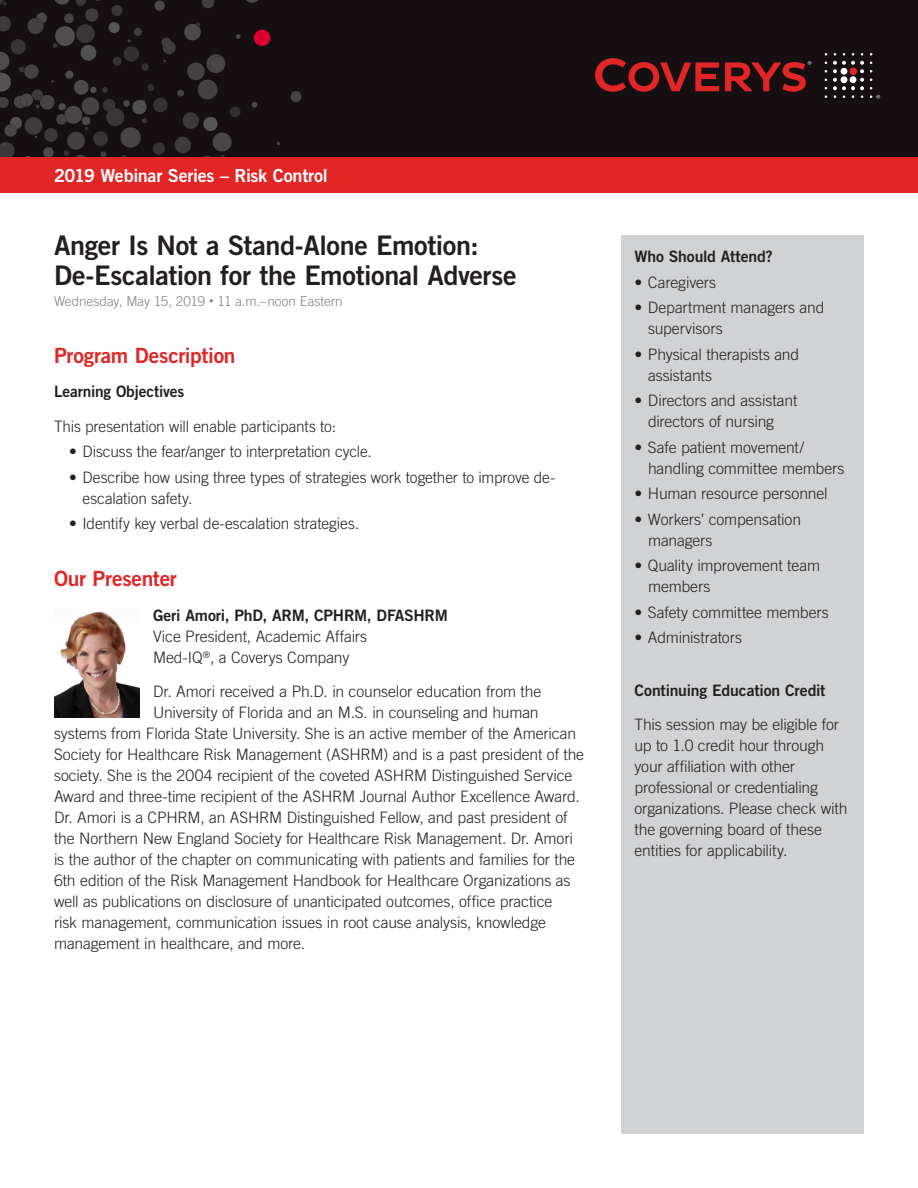
<style>
.page{position:relative;width:918px;height:1188px;background:#fff}
.page>*{position:absolute;margin:0;border:0;box-sizing:border-box;transform-origin:0 0}
.Headline{font:27px/30px "Trade Gothic LT Std Bd 2";letter-spacing:-.015em;color:#231f20}
.Subhead{font:21px "Trade Gothic LT Std Bd 2";letter-spacing:-.015em;color:#e22525}
.t1{font:18px "Trade Gothic LT Std Bd 2";letter-spacing:-.015em;color:#fff}
.bullets{font:300 15.75px/21px "Trade Gothic LT Std";letter-spacing:-.01em;color:#231f20}
.t2{font:15.75px "Trade Gothic LT Std Bd 2";letter-spacing:-.01em;color:#231f20}
.Date{font:300 13.5px "Trade Gothic LT Std";letter-spacing:-.005em;color:#808285}
.s1{font-size:9px}
</style>
<div class="page">
<div style="left:0;top:0;width:918px;height:158px;background:#160f11"></div>
<svg style="left:290px;top:91px;width:12px;height:11px"></svg>
<svg style="left:0;top:0;width:262px;height:158px"></svg>
<svg style="left:595px;top:58px;width:124px;height:34px"></svg>
<svg style="left:833px;top:53px;width:31px;height:45px"></svg>
<svg style="left:725px;top:61px;width:87px;height:31px"></svg>
<svg style="left:870px;top:95px;width:10px;height:4px"></svg>
<div style="left:0;top:158px;width:918px;height:35px;background:#e22525"></div>
<div style="left:254px;top:30px;width:16px;height:16px;background:#dc0032;border-radius:50%"></div>
<div style="left:621px;top:236px;width:243px;height:898px;background:#d1d2d4"></div>
<img style="left:54px;top:611px;width:86px;height:106px">
<p class="t1" style="left:54px;top:165px;width:275px">2019 Webinar Series – Risk Control</p>
<p class="Headline" style="left:54px;top:230px;width:464px">Anger Is Not a Stand-Alone Emotion:<br>De-Escalation for the Emotional Adverse</p>
<p class="Date" style="left:54px;top:293px;width:290px">Wednesday, May 15, 2019 <span class="s1">•</span> 11 a.m.–noon Eastern</p>
<p class="Subhead" style="left:54px;top:342px;width:183px">Program Description</p>
<p class="t2" style="left:54px;top:382px;width:132px">Learning Objectives</p>
<p class="bullets" style="left:54px;top:416px;width:284px">This presentation will enable participants to:</p>
<p class="bullets" style="left:69px;top:441px;width:304px">• Discuss the fear/anger to interpretation cycle.</p>
<p class="bullets" style="left:82px;top:467px;width:474px;text-indent:-14px">• Describe how using three types of strategies work together to improve de&shy;escalation safety.</p>
<p class="bullets" style="left:69px;top:513px;width:292px">• Identify key verbal de-escalation strategies.</p>
<p class="Subhead" style="left:54px;top:566px;width:124px">Our Presenter</p>
<p class="t2" style="left:153px;top:606px;width:296px">Geri Amori, PhD, ARM, CPHRM, DFASHRM</p>
<p class="bullets" style="left:153px;top:626px;width:216px">Vice President, Academic Affairs</p>
<p class="bullets" style="left:153px;top:647px;width:198px">Med-IQ<sup>®</sup>, a Coverys Company</p>
<p class="bullets" style="left:153px;top:681px;width:390px">Dr. Amori received a Ph.D. in counselor education from the</p>
<p class="bullets" style="left:153px;top:702px;width:387px">University of Florida and an M.S. in counseling and human</p>
<p class="bullets" style="left:54px;top:723px;width:524px">systems from Florida State University. She is an active member of the American</p>
<p class="bullets" style="left:54px;top:744px;width:532px">Society for Healthcare Risk Management (ASHRM) and is a past president of the</p>
<p class="bullets" style="left:54px;top:765px;width:520px">society. She is the 2004 recipient of the coveted ASHRM Distinguished Service</p>
<p class="bullets" style="left:54px;top:786px;width:527px">Award and three-time recipient of the ASHRM Journal Author Excellence Award.</p>
<p class="bullets" style="left:54px;top:807px;width:515px">Dr. Amori is a CPHRM, an ASHRM Distinguished Fellow, and past president of</p>
<p class="bullets" style="left:54px;top:828px;width:521px">the Northern New England Society for Healthcare Risk Management. Dr. Amori</p>
<p class="bullets" style="left:54px;top:849px;width:523px">is the author of the chapter on communicating with patients and families for the</p>
<p class="bullets" style="left:54px;top:870px;width:518px">6th edition of the Risk Management Handbook for Healthcare Organizations as</p>
<p class="bullets" style="left:54px;top:891px;width:500px">well as publications on disclosure of unanticipated outcomes, office practice</p>
<p class="bullets" style="left:54px;top:912px;width:494px">risk management, communication issues in root cause analysis, knowledge</p>
<p class="bullets" style="left:54px;top:933px;width:253px">management in healthcare, and more.</p>
<p class="t2" style="left:634px;top:247px;width:140px">Who Should Attend?</p>
<p class="bullets" style="left:634px;top:271px;width:83px">• Caregivers</p>
<p class="bullets" style="left:648px;top:297px;width:178px;text-indent:-14px">• Department managers and supervisors</p>
<p class="bullets" style="left:648px;top:343px;width:153px;text-indent:-14px">• Physical therapists and assistants</p>
<p class="bullets" style="left:648px;top:390px;width:151px;text-indent:-14px">• Directors and assistant directors of nursing</p>
<p class="bullets" style="left:648px;top:436px;width:198px;text-indent:-14px">• Safe patient movement/ handling committee members</p>
<p class="bullets" style="left:634px;top:483px;width:195px">• Human resource personnel</p>
<p class="bullets" style="left:648px;top:508px;width:155px;text-indent:-14px">• Workers’ compensation managers</p>
<p class="bullets" style="left:648px;top:555px;width:174px;text-indent:-14px">• Quality improvement team members</p>
<p class="bullets" style="left:634px;top:601px;width:196px">• Safety committee members</p>
<p class="bullets" style="left:634px;top:627px;width:109px">• Administrators</p>
<p class="t2" style="left:634px;top:680px;width:193px">Continuing Education Credit</p>
<p class="bullets" style="left:634px;top:714px;width:215px">This session may be eligible for up to 1.0 credit hour through your affiliation with other professional or credentialing organizations. Please check with the governing board of these entities for applicability.</p>
</div>
